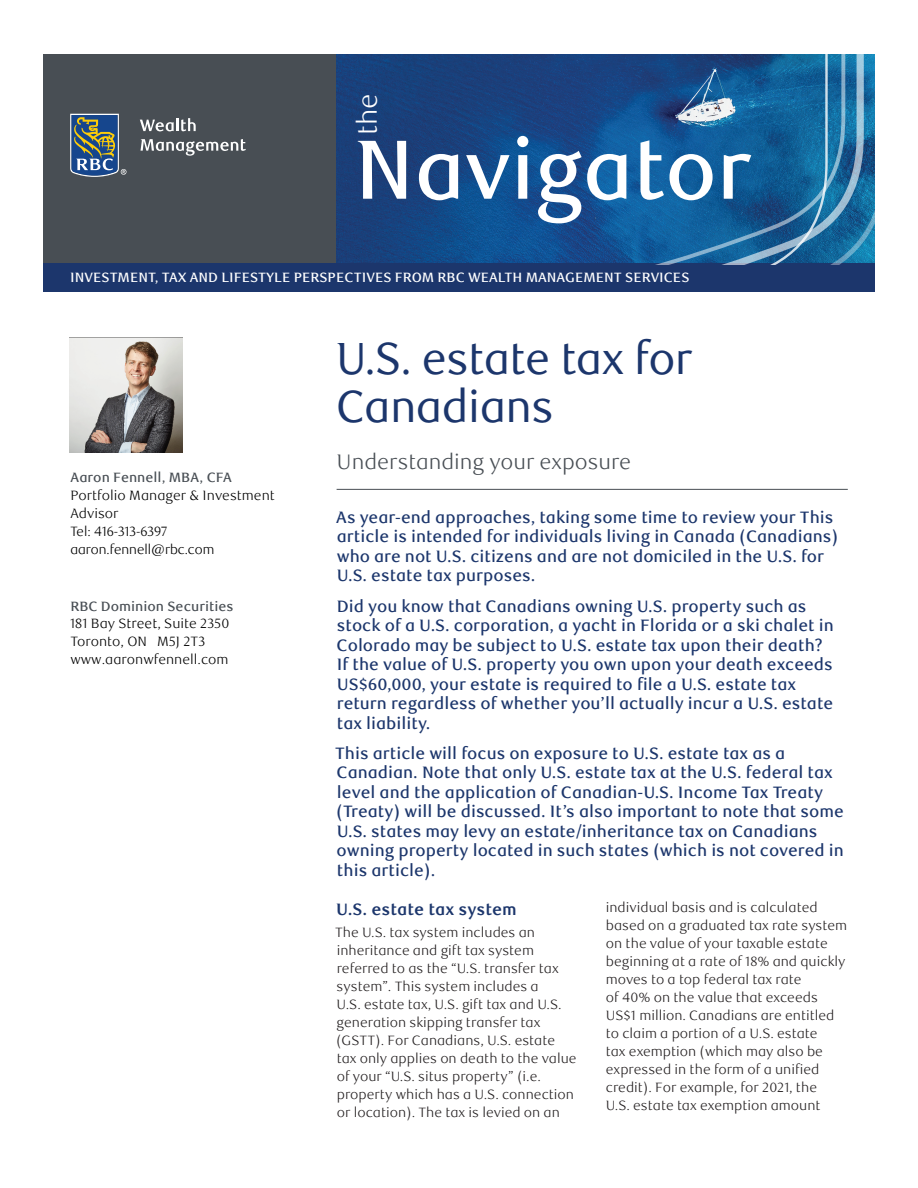
<style>
.page{position:relative;width:918px;height:1188px;background:#fff}
.page>*{position:absolute;margin:0;border:0;box-sizing:border-box;transform-origin:0 0}
.t1{font:500 84px "RBC Text";letter-spacing:-.01em;color:#fff}
._1-Main_Title{font:45px/48px "RBC Display";color:#1c366c}
.t2{font:300 27px "RBC Text";color:#fff}
.main_subhead{font:300 21px "RBC Text";color:#484e54}
._3-Intro_Text{font:500 16.5px/19.5px "RBC Text";color:#1c366c}
._4-Text_Headline{font:700 16.5px "RBC Text";color:#1c366c}
._5-Body_Copy{font:300 13.5px/18px "RBC Text";color:#231f20}
.t3{font:300 13.5px/18px "RBC Text";color:#000}
.t4{font:500 13.5px "RBC Text";color:#fff}
.t5{font:500 13.5px "RBC Text";color:#484e54}
.t6{font:300 13.5px/18px "RBC Display";color:#000}
</style>
<div class="page">
<div style="left:43px;top:54px;width:294px;height:211px;background:#484e54"></div>
<svg style="left:70px;top:114px;width:56px;height:63px;background:#5a707e"></svg>
<svg style="left:140px;top:118px;width:56px;height:13px"></svg>
<svg style="left:141px;top:139px;width:105px;height:17px"></svg>
<img style="left:337px;top:54px;width:107px;height:210px">
<div style="left:43px;top:264px;width:832px;height:28px;background:#1c366c"></div>
<svg style="left:864px;top:54px;width:11px;height:210px;background:#1772a4"></svg>
<svg style="left:444px;top:54px;width:420px;height:211px;background:#1b5a94"></svg>
<hr style="left:337px;top:489px;width:511px;height:1px;background:#484e54">
<img style="left:69px;top:338px;width:113px;height:115px">
<h3 class="t2" style="left:352px;top:135px;width:43px;rotate:-90deg">the</h3>
<h1 class="t1" style="left:354px;top:120px;width:399px">Navigator</h1>
<p class="t4" style="left:70px;top:270px;width:621px">INVESTMENT, TAX AND LIFESTYLE PERSPECTIVES FROM RBC WEALTH MANAGEMENT SERVICES</p>
<p class="t5" style="left:70px;top:470px;width:163px">Aaron Fennell, MBA, CFA</p>
<p class="t3" style="left:70px;top:487px;width:206px">Portfolio Manager &amp; Investment<br>Advisor</p>
<p class="t6" style="left:70px;top:523px;width:145px">Tel: 416-313-6397 aaron.fennell@rbc.com</p>
<p class="t5" style="left:70px;top:598px;width:165px">RBC Dominion Securities</p>
<p class="t3" style="left:70px;top:615px;width:161px">181 Bay Street, Suite 2350<br>Toronto, ON M5J 2T3 www.aaronwfennell.com</p>
<h1 class="_1-Main_Title" style="left:337px;top:335px;width:357px">U.S. estate tax for<br>Canadians</h1>
<p class="main_subhead" style="left:337px;top:449px;width:296px">Understanding your exposure</p>
<p class="_3-Intro_Text" style="left:336px;top:508px;width:503px">As year-end approaches, taking some time to review your This article is intended for individuals living in Canada (Canadians) who are not U.S. citizens and are not domiciled in the U.S. for U.S. estate tax purposes.</p>
<p class="_3-Intro_Text" style="left:337px;top:596px;width:499px">Did you know that Canadians owning U.S. property such as stock of a U.S. corporation, a yacht in Florida or a ski chalet in Colorado may be subject to U.S. estate tax upon their death?<br>If the value of U.S. property you own upon your death exceeds US$60,000, your estate is required to file a U.S. estate tax return regardless of whether you’ll actually incur a U.S. estate tax liability.</p>
<p class="_3-Intro_Text" style="left:335px;top:744px;width:510px">This article will focus on exposure to U.S. estate tax as a Canadian. Note that only U.S. estate tax at the U.S. federal tax level and the application of Canadian-U.S. Income Tax Treaty (Treaty) will be discussed. It’s also important to note that some U.S. states may levy an estate/inheritance tax on Canadians owning property located in such states (which is not covered in this article).</p>
<h2 class="_4-Text_Headline" style="left:336px;top:899px;width:182px">U.S. estate tax system</h2>
<p class="_5-Body_Copy" style="left:335px;top:924px;width:243px">The U.S. tax system includes an inheritance and gift tax system referred to as the “U.S. transfer tax system”. This system includes a<br>U.S. estate tax, U.S. gift tax and U.S. generation skipping transfer tax (GSTT). For Canadians, U.S. estate tax only applies on death to the value of your “U.S. situs property” (i.e. property which has a U.S. connection or location). The tax is levied on an</p>
<p class="_5-Body_Copy" style="left:606px;top:899px;width:243px">individual basis and is calculated based on a graduated tax rate system on the value of your taxable estate beginning at a rate of 18% and quickly moves to a top federal tax rate<br>of 40% on the value that exceeds US$1 million. Canadians are entitled to claim a portion of a U.S. estate<br>tax exemption (which may also be expressed in the form of a unified credit). For example, for 2021, the<br>U.S. estate tax exemption amount</p>
</div>
